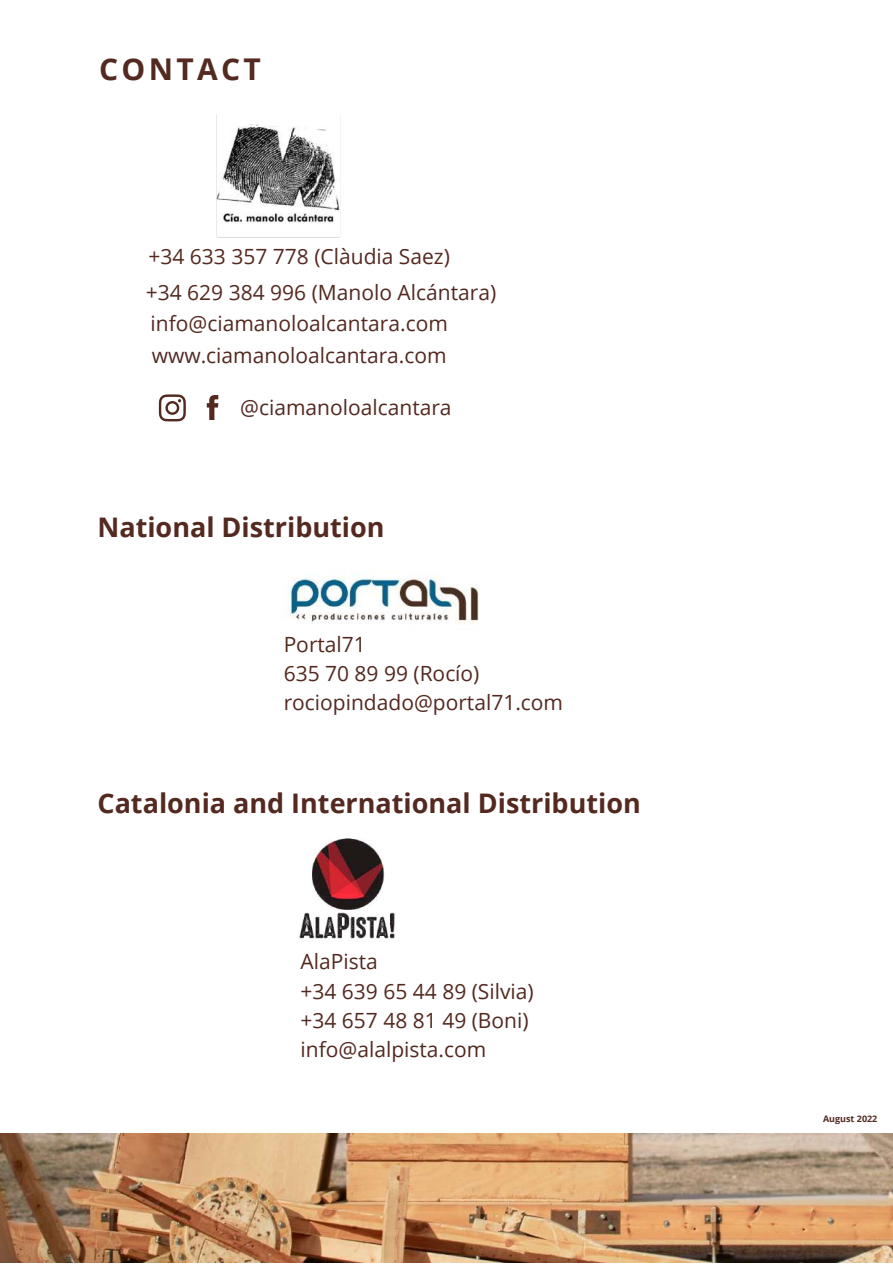
<style>
.page{position:relative;width:893px;height:1264px;background:#fff}
.page>*{position:absolute;margin:0;border:0;box-sizing:border-box;transform-origin:0 0}
.t1{font:700 30px "Open Sans";letter-spacing:.11em;color:#532920}
.t2{font:700 27px "Open Sans";color:#532920}
.t3{font:21px/29.2px "Open Sans";color:#532920}
.t4{font:700 9px "Open Sans";color:#532920}
</style>
<div class="page">
<svg style="left:207px;top:395px;width:11px;height:25px"></svg>
<svg style="left:159px;top:394px;width:27px;height:27px"></svg>
<img style="left:216px;top:114px;width:124px;height:124px">
<img style="left:0;top:1133px;width:892px;height:129px">
<img style="left:299px;top:838px;width:96px;height:102px">
<img style="left:289px;top:575px;width:190px;height:49px">
<h1 class="t1" style="left:99px;top:48px;width:163px">CONTACT</h1>
<p class="t3" style="left:146px;top:238px;width:352px;line-height:35.5px">+34 633 357 778 (Clàudia Saez)<br>+34 629 384 996 (Manolo Alcántara)</p>
<p class="t3" style="left:151px;top:307px;width:299px;line-height:31.3px">info@ciamanoloalcantara.com www.ciamanoloalcantara.com</p>
<p class="t3" style="left:240px;top:392px;width:213px">@ciamanoloalcantara</p>
<p class="t2" style="left:97px;top:508px;width:288px">National Distribution</p>
<p class="t3" style="left:284px;top:628px;width:281px">Portal71<br>635 70 89 99 (Rocío) rociopindado@portal71.com</p>
<p class="t2" style="left:97px;top:784px;width:545px">Catalonia and International Distribution</p>
<p class="t3" style="left:300px;top:946px;width:235px">AlaPista<br>+34 639 65 44 89 (Silvia) +34 657 48 81 49 (Boni) info@alalpista.com</p>
<p class="t4" style="left:823px;top:1112px;width:56px">August 2022</p>
</div>
